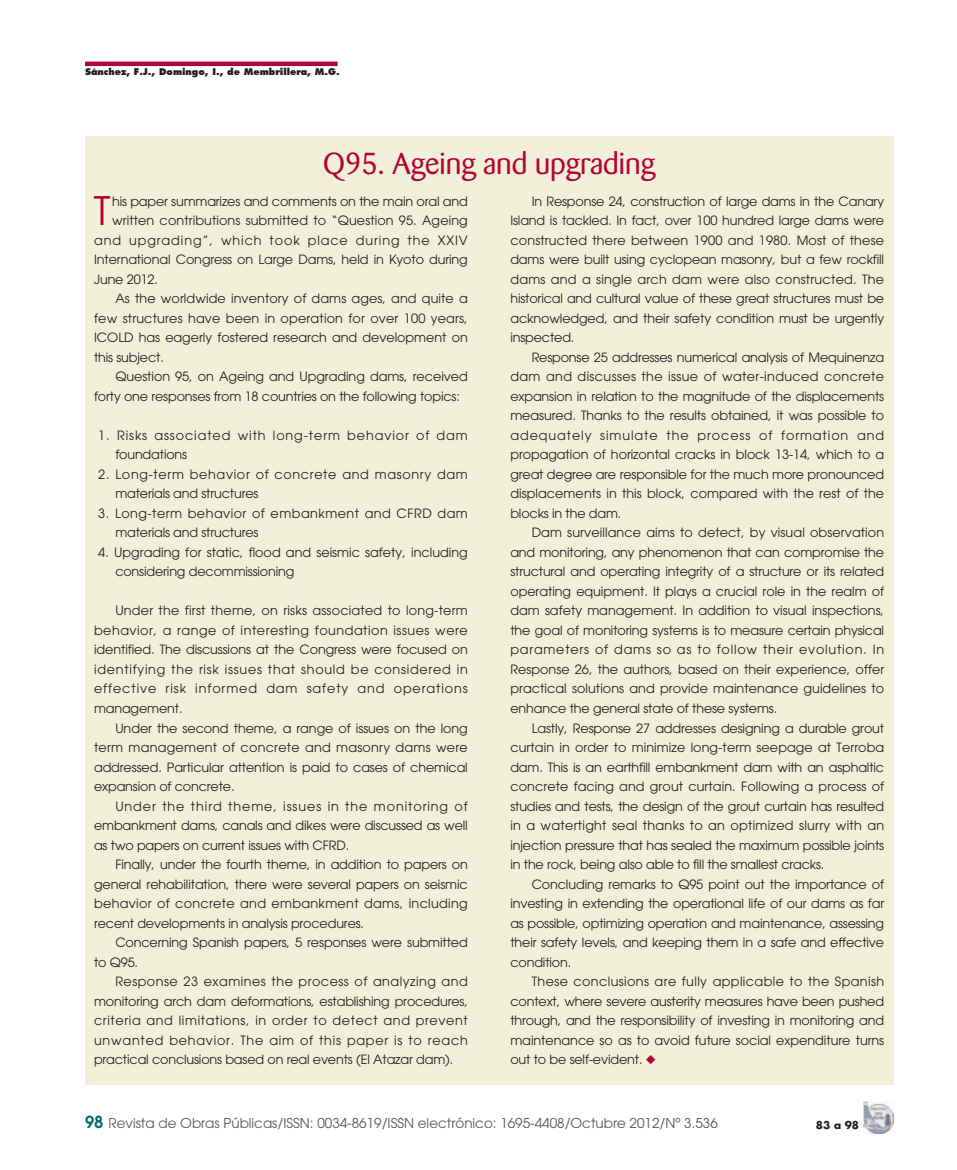
<style>
.page{position:relative;width:957px;height:1170px;background:#fff}
.page>*{position:absolute;margin:0;border:0;box-sizing:border-box;transform-origin:0 0}
.t1{font:39.15px "Avant Garde";color:#b30437}
.t2{font:30px "Barmeno";color:#b30437}
.t3{font:13.5px "Avant Garde";color:#57585a}
.t4{font:12.75px/19.5px "Avant Garde";letter-spacing:-.01em;color:#231f20;text-align:justify}
.t5{font:12.75px/19.5px "Avant Garde";letter-spacing:.07em;color:#231f20}
.t6{font:12.75px/19.5px "Avant Garde";letter-spacing:.055em;color:#231f20}
.t7{font:12.75px/19.5px "Avant Garde";letter-spacing:.04em;color:#231f20}
.t8{font:12.75px "Avant Garde";letter-spacing:.01em;color:#231f20}
.t9{font:12.75px "Avant Garde";letter-spacing:.015em;color:#231f20}
.t10{font:700 10.5px "Futura";color:#231f20}
.t11{font:800 9px "Futura";color:#231f20}
.s1{color:#b30437}
.s2{font-weight:600;font-size:16.5px;color:#006b6e}
</style>
<div class="page">
<hr style="left:85px;top:62px;width:252px;height:4px;background:#b30437">
<img style="left:863px;top:1101px;width:30px;height:32px">
<div style="left:85px;top:136px;width:808px;height:948px;background:#f2f0d8"></div>
<p class="t11" style="left:85px;top:68px;width:256px">Sánchez, F.J., Domingo, I., de Membrillera, M.G.</p>
<h2 class="t2" style="left:323px;top:151px;width:333px">Q95. Ageing and upgrading</h2>
<h1 class="t1" style="left:94px;top:196px;width:18px">T</h1>
<p class="t4" style="left:112px;top:192px;width:357px">his paper summarizes and comments on the main oral and</p>
<p class="t8" style="left:112px;top:216px;width:357px">written contributions submitted to “Question 95. Ageing</p>
<p class="t5" style="left:94px;top:231px;width:375px">and upgrading”, which took place during the XXIV</p>
<p class="t4" style="left:94px;top:251px;width:375px">International Congress on Large Dams, held in Kyoto during</p>
<p class="t4" style="left:94px;top:270px;width:65px">June 2012.</p>
<p class="t4" style="left:115px;top:290px;width:354px">As the worldwide inventory of dams ages, and quite a</p>
<p class="t9" style="left:94px;top:313px;width:375px">few structures have been in operation for over 100 years,</p>
<p class="t4" style="left:94px;top:329px;width:375px">ICOLD has eagerly fostered research and development on</p>
<p class="t4" style="left:94px;top:348px;width:71px">this subject.</p>
<p class="t4" style="left:115px;top:368px;width:354px">Question 95, on Ageing and Upgrading dams, received</p>
<p class="t4" style="left:94px;top:387px;width:367px">forty one responses from 18 countries on the following topics:</p>
<p class="t5" style="left:115px;top:426px;width:354px;text-indent:-17px">1. Risks associated with long-term behavior of dam foundations</p>
<p class="t6" style="left:115px;top:465px;width:354px;text-indent:-17px">2. Long-term behavior of concrete and masonry dam materials and structures</p>
<p class="t7" style="left:115px;top:504px;width:354px;text-indent:-17px">3. Long-term behavior of embankment and CFRD dam materials and structures</p>
<p class="t4" style="left:115px;top:543px;width:354px;text-indent:-17px">4. Upgrading for static, flood and seismic safety, including considering decommissioning</p>
<p class="t4" style="left:94px;top:602px;width:375px;text-indent:21px">Under the first theme, on risks associated to long-term behavior, a range of interesting foundation issues were identified. The discussions at the Congress were focused on identifying the risk issues that should be considered in effective risk informed dam safety and operations management.</p>
<p class="t4" style="left:94px;top:719px;width:375px;text-indent:21px">Under the second theme, a range of issues on the long term management of concrete and masonry dams were addressed. Particular attention is paid to cases of chemical expansion of concrete.</p>
<p class="t4" style="left:94px;top:797px;width:375px;text-indent:21px">Under the third theme, issues in the monitoring of embankment dams, canals and dikes were discussed as well as two papers on current issues with CFRD.</p>
<p class="t4" style="left:94px;top:855px;width:375px;text-indent:21px">Finally, under the fourth theme, in addition to papers on general rehabilitation, there were several papers on seismic behavior of concrete and embankment dams, including recent developments in analysis procedures.</p>
<p class="t4" style="left:94px;top:933px;width:375px;text-indent:21px">Concerning Spanish papers, 5 responses were submitted to Q95.</p>
<p class="t4" style="left:94px;top:972px;width:375px;text-indent:21px">Response 23 examines the process of analyzing and monitoring arch dam deformations, establishing procedures, criteria and limitations, in order to detect and prevent unwanted behavior. The aim of this paper is to reach practical conclusions based on real events (El Atazar dam).</p>
<p class="t4" style="left:510px;top:192px;width:375px;text-indent:21px">In Response 24, construction of large dams in the Canary Island is tackled. In fact, over 100 hundred large dams were constructed there between 1900 and 1980. Most of these dams were built using cyclopean masonry, but a few rockfill dams and a single arch dam were also constructed. The historical and cultural value of these great structures must be acknowledged, and their safety condition must be urgently inspected.</p>
<p class="t4" style="left:510px;top:348px;width:375px;text-indent:21px">Response 25 addresses numerical analysis of Mequinenza dam and discusses the issue of water-induced concrete expansion in relation to the magnitude of the displacements measured. Thanks to the results obtained, it was possible to adequately simulate the process of formation and propagation of horizontal cracks in block 13-14, which to a great degree are responsible for the much more pronounced displacements in this block, compared with the rest of the blocks in the dam.</p>
<p class="t4" style="left:510px;top:524px;width:375px;text-indent:21px">Dam surveillance aims to detect, by visual observation and monitoring, any phenomenon that can compromise the structural and operating integrity of a structure or its related operating equipment. It plays a crucial role in the realm of dam safety management. In addition to visual inspections, the goal of monitoring systems is to measure certain physical parameters of dams so as to follow their evolution. In Response 26, the authors, based on their experience, offer practical solutions and provide maintenance guidelines to enhance the general state of these systems.</p>
<p class="t4" style="left:510px;top:719px;width:375px;text-indent:21px">Lastly, Response 27 addresses designing a durable grout curtain in order to minimize long-term seepage at Terroba dam. This is an earthfill embankment dam with an asphaltic concrete facing and grout curtain. Following a process of studies and tests, the design of the grout curtain has resulted in a watertight seal thanks to an optimized slurry with an injection pressure that has sealed the maximum possible joints in the rock, being also able to fill the smallest cracks.</p>
<p class="t4" style="left:510px;top:875px;width:375px;text-indent:21px">Concluding remarks to Q95 point out the importance of investing in extending the operational life of our dams as far as possible, optimizing operation and maintenance, assessing their safety levels, and keeping them in a safe and effective condition.</p>
<p class="t4" style="left:510px;top:972px;width:375px;text-indent:21px">These conclusions are fully applicable to the Spanish context, where severe austerity measures have been pushed through, and the responsibility of investing in monitoring and maintenance so as to avoid future social expenditure turns out to be self-evident. <span class="s1">◆</span></p>
<p class="t3" style="left:85px;top:1118px;width:634px"><span class="s2">98</span> Revista de Obras Públicas/ISSN: 0034-8619/ISSN electrónico: 1695-4408/Octubre 2012/Nº 3.536</p>
<p class="t10" style="left:816px;top:1120px;width:45px">83 a 98</p>
</div>
